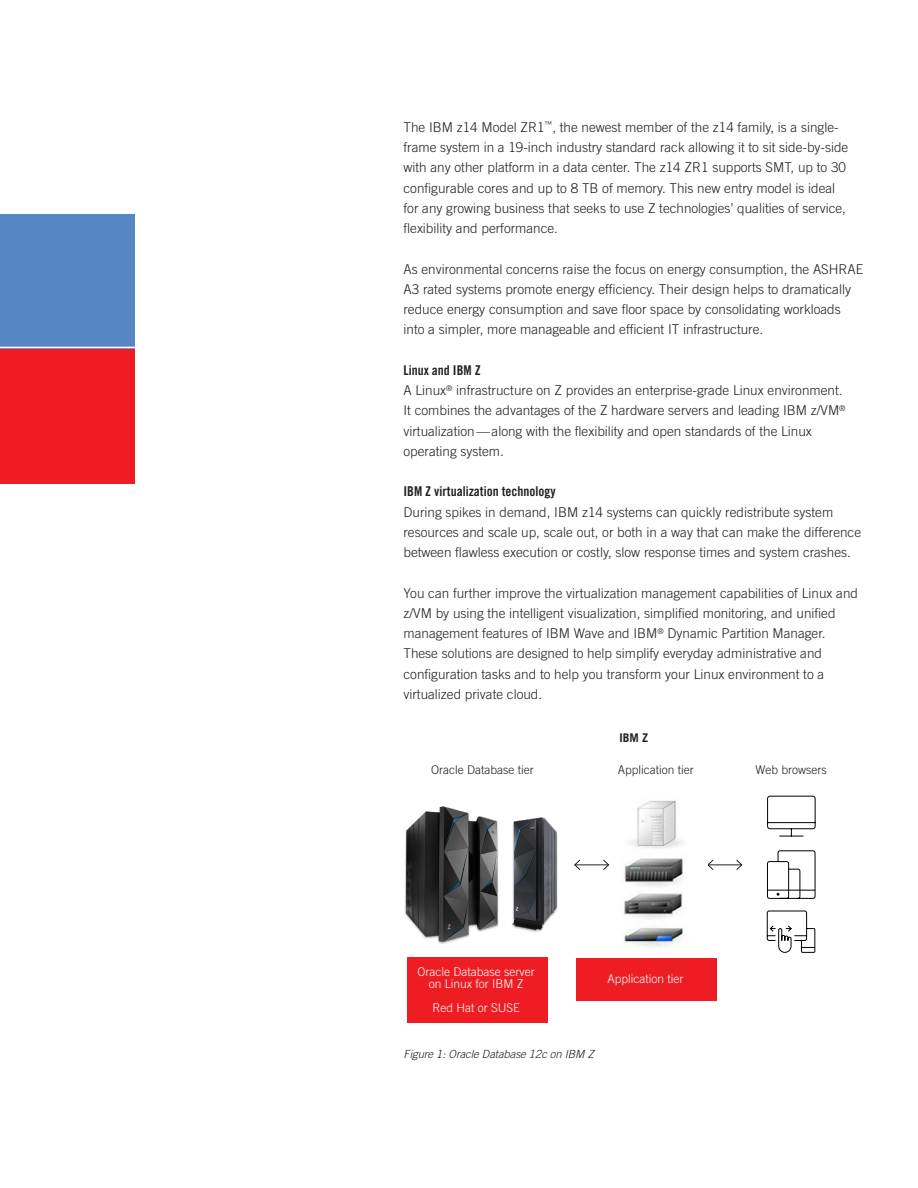
<style>
.page{position:relative;width:918px;height:1188px;background:#fff}
.page>*{position:absolute;margin:0;border:0;box-sizing:border-box;transform-origin:0 0}
.Text{font:300 13.5px/20.2px "Trade Gothic LT Std";color:#231f20}
.Text-2{font:13.5px "Trade Gothic LT Std Bd Cn 20";color:#231f20}
.Text-3{font:300 12px/12px "Trade Gothic LT Std";color:#fff;text-align:center}
.Text-4{font:300 12px "Trade Gothic LT Std";color:#231f20}
.Text-5{font:700 12px "Trade Gothic LT Std";color:#231f20}
._2E_figure_caption{font:italic 300 11.25px "Trade Gothic LT Std";letter-spacing:-.005em;color:#231f20}
</style>
<div class="page">
<div style="left:407px;top:958px;width:141px;height:65px;background:#ee1d23"></div>
<div style="left:0;top:349px;width:135px;height:135px;background:#ee1d23"></div>
<div style="left:0;top:214px;width:135px;height:135px;background:#5786c5"></div>
<hr style="left:0;top:347px;width:136px;height:1px;background:#fff">
<hr style="left:575px;top:864px;width:34px;height:1px;background:#231f20">
<svg style="left:574px;top:859px;width:7px;height:11px"></svg>
<svg style="left:602px;top:859px;width:8px;height:11px"></svg>
<hr style="left:708px;top:864px;width:34px;height:1px;background:#231f20">
<svg style="left:708px;top:859px;width:6px;height:11px"></svg>
<svg style="left:736px;top:859px;width:7px;height:11px"></svg>
<svg style="left:767px;top:795px;width:49px;height:42px"></svg>
<svg style="left:767px;top:850px;width:49px;height:49px"></svg>
<svg style="left:767px;top:910px;width:49px;height:43px"></svg>
<div style="left:577px;top:958px;width:140px;height:43px;background:#ee1d23"></div>
<img style="left:405px;top:806px;width:153px;height:138px">
<img style="left:624px;top:800px;width:59px;height:148px">
<p class="Text" style="left:404px;top:117px;width:446px">The IBM z14 Model ZR1<sup>™</sup>, the newest member of the z14 family, is a single&shy;frame system in a 19-inch industry standard rack allowing it to sit side-by-side with any other platform in a data center. The z14 ZR1 supports SMT, up to 30 configurable cores and up to 8 TB of memory. This new entry model is ideal for any growing business that seeks to use Z technologies’ qualities of service, flexibility and performance.</p>
<p class="Text" style="left:404px;top:258px;width:461px">As environmental concerns raise the focus on energy consumption, the ASHRAE A3 rated systems promote energy efficiency. Their design helps to dramatically reduce energy consumption and save floor space by consolidating workloads into a simpler, more manageable and efficient IT infrastructure.</p>
<p class="Text-2" style="left:404px;top:362px;width:79px">Linux and IBM Z</p>
<p class="Text" style="left:404px;top:380px;width:444px">A Linux<sup>®</sup> infrastructure on Z provides an enterprise-grade Linux environment.<br>It combines the advantages of the Z hardware servers and leading IBM z/VM<sup>® </sup>virtualization—along with the flexibility and open standards of the Linux operating system.</p>
<p class="Text-2" style="left:404px;top:483px;width:154px">IBM Z virtualization technology</p>
<p class="Text" style="left:404px;top:501px;width:459px">During spikes in demand, IBM z14 systems can quickly redistribute system resources and scale up, scale out, or both in a way that can make the difference between flawless execution or costly, slow response times and system crashes.</p>
<p class="Text" style="left:404px;top:582px;width:456px">You can further improve the virtualization management capabilities of Linux and z/VM by using the intelligent visualization, simplified monitoring, and unified management features of IBM Wave and IBM<sup>®</sup> Dynamic Partition Manager.<br>These solutions are designed to help simplify everyday administrative and configuration tasks and to help you transform your Linux environment to a virtualized private cloud.</p>
<p class="Text-4" style="left:431px;top:762px;width:104px">Oracle Database tier</p>
<p class="Text-5" style="left:619px;top:730px;width:30px">IBM Z</p>
<p class="Text-4" style="left:618px;top:762px;width:78px">Application tier</p>
<p class="Text-4" style="left:756px;top:762px;width:73px">Web browsers</p>
<p class="Text-3" style="left:418px;top:966px;width:119px">Oracle Database server on Linux for IBM Z</p>
<p class="Text-3" style="left:432px;top:1002px;width:89px">Red Hat or SUSE</p>
<p class="Text-3" style="left:608px;top:973px;width:78px">Application tier</p>
<p class="_2E_figure_caption" style="left:404px;top:1048px;width:192px">Figure 1: Oracle Database 12c on IBM Z</p>
</div>
